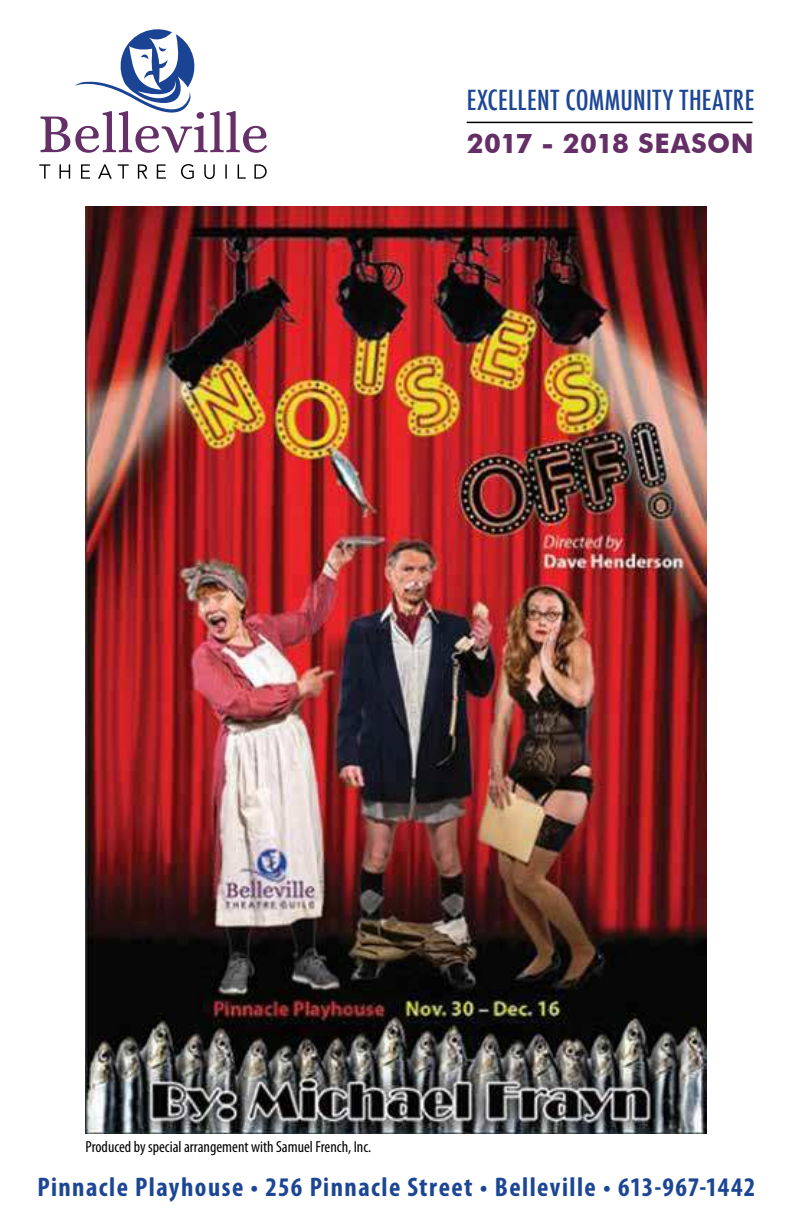
<style>
.page{position:relative;width:792px;height:1224px;background:#fff}
.page>*{position:absolute;margin:0;border:0;box-sizing:border-box;transform-origin:0 0}
.t1{font:700 condensed 27px "Myriad Pro";letter-spacing:.055em;color:#1c4694}
.t2{font:500 condensed 27px "Futura";letter-spacing:.01em;color:#1d4694}
.t3{font:700 27px "Futura BT";letter-spacing:.015em;color:#652e67}
.t4{font:condensed 16px "Myriad Pro";color:#000}
</style>
<div class="page">
<svg style="left:39px;top:164px;width:228px;height:15px"></svg>
<svg style="left:40px;top:29px;width:227px;height:124px"></svg>
<hr style="left:467px;top:122px;width:286px;height:1px;background:#000">
<img style="left:86px;top:207px;width:620px;height:927px">
<p class="t2" style="left:467px;top:82px;width:289px">EXCELLENT COMMUNITY THEATRE</p>
<p class="t3" style="left:467px;top:127px;width:289px">2017 - 2018 SEASON</p>
<p class="t4" style="left:86px;top:1137px;width:287px">Produced by special arrangement with Samuel French, Inc.</p>
<p class="t1" style="left:37px;top:1170px;width:719px">Pinnacle Playhouse • 256 Pinnacle Street • Belleville • 613-967-1442</p>
</div>
